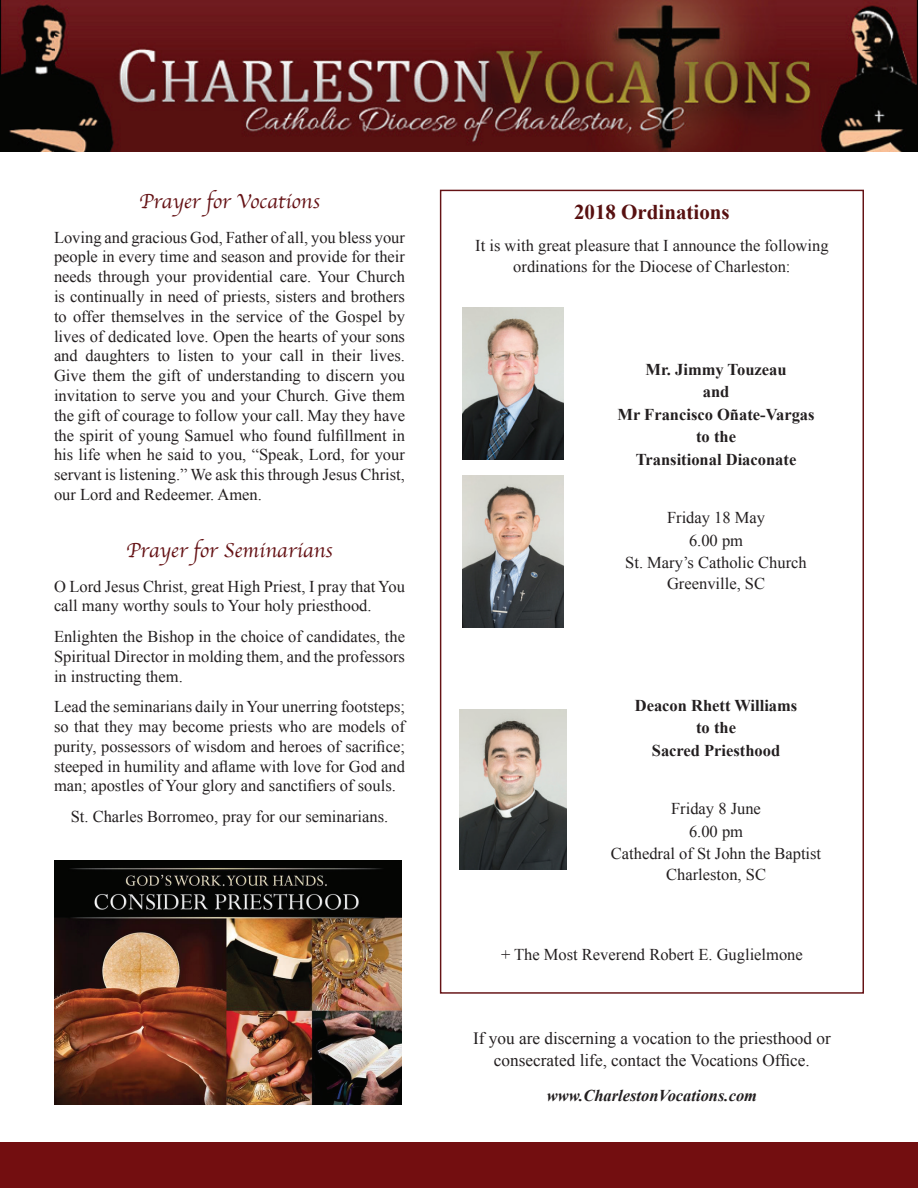
<style>
.page{position:relative;width:918px;height:1188px;background:#fff}
.page>*{position:absolute;margin:0;border:0;box-sizing:border-box;transform-origin:0 0}
.t1{font:21px "Apple Chancery";color:#651215}
.t2{font:700 21px "Times New Roman";color:#571010}
.t3{font:17.25px/22.5px "Times New Roman";color:#231f20;text-align:center}
.t4{font:16.5px/19.8px "Times New Roman";color:#231f20;text-align:justify}
.t5{font:700 16.5px/22.5px "Times New Roman";color:#231f20;text-align:center}
.t6{font:italic 700 16.5px "Times New Roman";color:#231f20}
</style>
<div class="page">
<img style="left:0;top:0;width:918px;height:152px">
<div style="left:0;top:1143px;width:918px;height:45px;background:#730e10"></div>
<img style="left:54px;top:861px;width:347px;height:243px">
<img style="left:462px;top:307px;width:102px;height:153px">
<img style="left:459px;top:709px;width:107px;height:161px">
<img style="left:462px;top:475px;width:102px;height:153px">
<p class="t1" style="left:139px;top:185px;width:182px">Prayer for Vocations</p>
<p class="t4" style="left:54px;top:227px;width:353px">Loving and gracious God, Father of all, you bless your people in every time and season and provide for their needs through your providential care. Your Church is continually in need of priests, sisters and brothers to offer themselves in the service of the Gospel by lives of dedicated love. Open the hearts of your sons and daughters to listen to your call in their lives.<br>Give them the gift of understanding to discern you invitation to serve you and your Church. Give them the gift of courage to follow your call. May they have the spirit of young Samuel who found fulfillment in his life when he said to you, “Speak, Lord, for your servant is listening.” We ask this through Jesus Christ, our Lord and Redeemer. Amen.</p>
<p class="t1" style="left:126px;top:534px;width:208px">Prayer for Seminarians</p>
<p class="t4" style="left:54px;top:576px;width:353px">O Lord Jesus Christ, great High Priest, I pray that You call many worthy souls to Your holy priesthood.</p>
<p class="t4" style="left:54px;top:626px;width:353px">Enlighten the Bishop in the choice of candidates, the Spiritual Director in molding them, and the professors in instructing them.</p>
<p class="t4" style="left:54px;top:697px;width:353px">Lead the seminarians daily in Your unerring footsteps; so that they may become priests who are models of purity, possessors of wisdom and heroes of sacrifice; steeped in humility and aflame with love for God and man; apostles of Your glory and sanctifiers of souls.</p>
<p class="t4" style="left:71px;top:806px;width:319px">St. Charles Borromeo, pray for our seminarians.</p>
<p class="t2" style="left:574px;top:198px;width:157px">2018 Ordinations</p>
<p class="t4" style="left:475px;top:235px;width:355px;line-height:21px;text-align:center">It is with great pleasure that I announce the following ordinations for the Diocese of Charleston:</p>
<p class="t5" style="left:618px;top:358px;width:199px">Mr. Jimmy Touzeau<br>and<br>Mr Francisco Oñate-Vargas to the<br>Transitional Diaconate</p>
<p class="t4" style="left:625px;top:506px;width:183px;line-height:22.5px;text-align:center">Friday 18 May<br>6.00 pm<br>St. Mary’s Catholic Church</p>
<p class="t4" style="left:667px;top:574px;width:100px">Greenville, SC</p>
<p class="t5" style="left:635px;top:694px;width:164px">Deacon Rhett Williams to the<br>Sacred Priesthood</p>
<p class="t4" style="left:611px;top:797px;width:212px;line-height:22.5px;text-align:center">Friday 8 June<br>6.00 pm<br>Cathedral of St John the Baptist</p>
<p class="t4" style="left:666px;top:865px;width:101px">Charleston, SC</p>
<p class="t4" style="left:501px;top:944px;width:303px">+ The Most Reverend Robert E. Guglielmone</p>
<p class="t3" style="left:473px;top:1027px;width:359px">If you are discerning a vocation to the priesthood or consecrated life, contact the Vocations Office.</p>
<p class="t6" style="left:547px;top:1084px;width:212px">www.CharlestonVocations.com</p>
</div>
